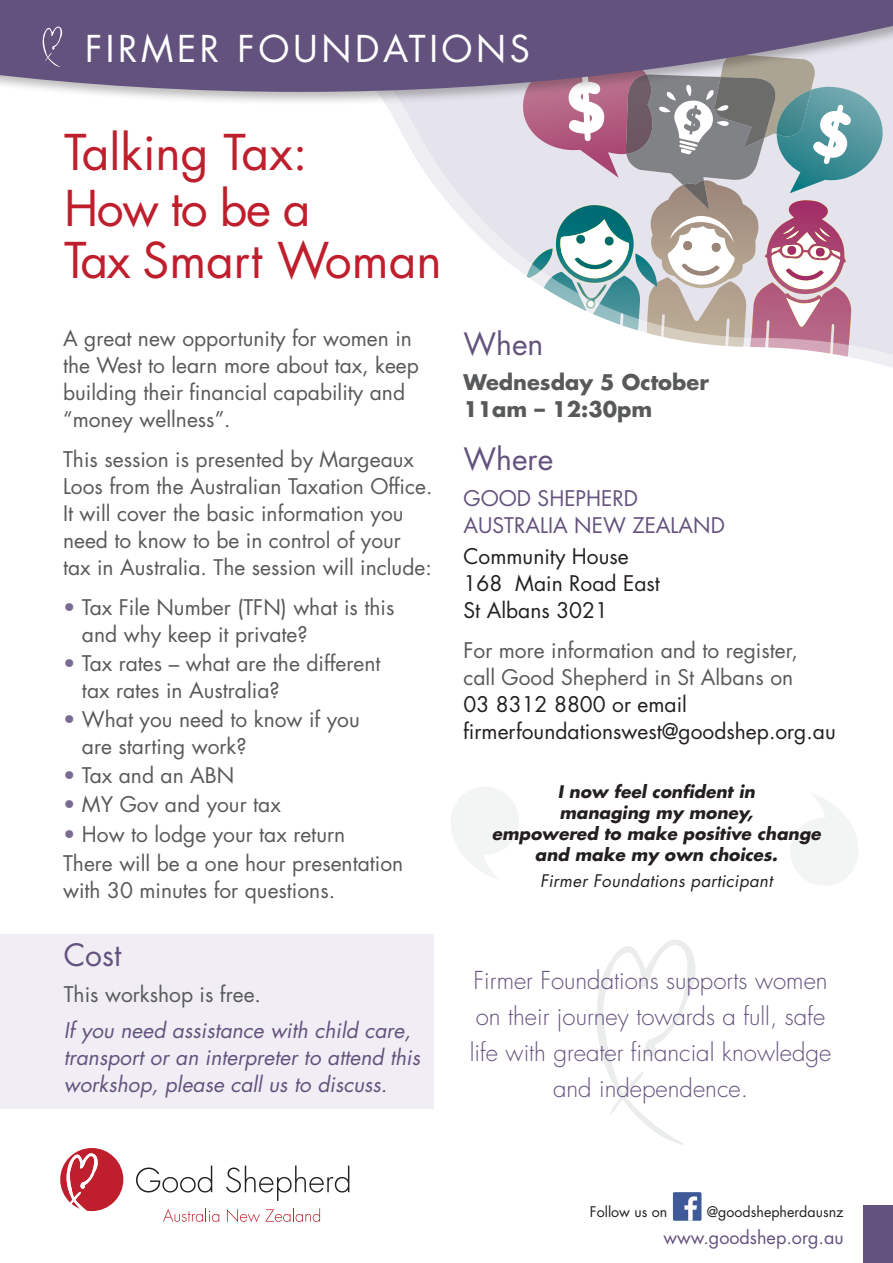
<style>
.page{position:relative;width:893px;height:1263px;background:#fff}
.page>*{position:absolute;margin:0;border:0;box-sizing:border-box;transform-origin:0 0}
.t1{font:48px/54px "Futura";color:#bf1e2d}
.t2{font:36px "Futura";letter-spacing:.1em;color:#fff}
.t3{font:30px "Futura";color:#64527e}
.t4{font:300 24px/36px "Futura";color:#64527e;text-align:center}
.t5{font:21px/27px "Futura";color:#58595b}
.t6{font:italic 21px/27px "Futura";color:#64527e}
.t7{font:21px/27px "Futura";color:#231f20}
.t8{font:21px/27px "Futura";color:#64527e}
.t9{font:700 21px/27px "Futura";color:#58595b}
.t10{font:18px "Futura";color:#64527e}
.t11{font:italic 700 16.8px/21px "Futura";color:#231f20;text-align:center}
.t12{font:italic 16.8px "Futura";letter-spacing:.02em;color:#231f20}
.t13{font:14.25px "Futura";color:#231f20}
.s1{color:#7b6b93}
</style>
<div class="page">
<svg style="left:451px;top:787px;width:68px;height:93px"></svg>
<svg style="left:791px;top:793px;width:67px;height:93px"></svg>
<svg style="left:387px;top:106px;width:506px;height:262px"></svg>
<div style="left:0;top:0;width:893px;height:106px;background:#231f20;opacity:.3"></div>
<svg style="left:0;top:0;width:893px;height:92px;background:#736388"></svg>
<svg style="left:136px;top:1165px;width:76px;height:27px"></svg>
<svg style="left:226px;top:1165px;width:123px;height:36px"></svg>
<svg style="left:60px;top:1148px;width:63px;height:63px"></svg>
<svg style="left:163px;top:1208px;width:56px;height:14px"></svg>
<svg style="left:227px;top:1208px;width:93px;height:14px"></svg>
<svg style="left:43px;top:27px;width:19px;height:40px"></svg>
<div style="left:0;top:934px;width:434px;height:175px;background:#f0eef4"></div>
<svg style="left:597px;top:940px;width:98px;height:205px"></svg>
<div style="left:863px;top:1205px;width:30px;height:58px;background:#64527e"></div>
<div style="left:673px;top:1192px;width:28px;height:29px;background:#3e5a99;border-radius:2px"></div>
<svg style="left:684px;top:1196px;width:13px;height:25px"></svg>
<h2 class="t2" style="left:85px;top:24px;width:446px">FIRMER FOUNDATIONS</h2>
<h1 class="t1" style="left:64px;top:125px;width:379px">Talking Tax:<br>How to be a<br>Tax Smart Woman</h1>
<p class="t5" style="left:63px;top:325px;width:357px">A great new opportunity for women in the West to learn more about tax, keep building their financial capability and “money wellness”.</p>
<p class="t5" style="left:63px;top:446px;width:371px">This session is presented by Margeaux Loos from the Australian Taxation Office.<br>It will cover the basic information you need to know to be in control of your tax in Australia. The session will include:</p>
<p class="t5" style="left:82px;top:593px;width:314px;text-indent:-19px"><span class="s1">•</span> Tax File Number (TFN) what is this and why keep it private?</p>
<p class="t5" style="left:82px;top:649px;width:300px;text-indent:-19px"><span class="s1">•</span> Tax rates – what are the different tax rates in Australia?</p>
<p class="t5" style="left:82px;top:706px;width:279px;text-indent:-19px"><span class="s1">•</span> What you need to know if you are starting work?</p>
<p class="t5" style="left:63px;top:762px;width:173px"><span class="s1">•</span> Tax and an ABN</p>
<p class="t5" style="left:63px;top:791px;width:219px"><span class="s1">•</span> MY Gov and your tax</p>
<p class="t5" style="left:63px;top:819px;width:342px;line-height:29.1px"><span class="s1">•</span> How to lodge your tax return<br>There will be a one hour presentation</p>
<p class="t5" style="left:63px;top:876px;width:274px">with 30 minutes for questions.</p>
<h3 class="t3" style="left:64px;top:935px;width:59px">Cost</h3>
<p class="t5" style="left:64px;top:980px;width:199px">This workshop is free.</p>
<p class="t6" style="left:64px;top:1016px;width:358px">If you need assistance with child care, transport or an interpreter to attend this workshop, please call us to discuss.</p>
<h3 class="t3" style="left:463px;top:323px;width:81px">When</h3>
<p class="t9" style="left:463px;top:368px;width:247px">Wednesday 5 October<br>11am – 12:30pm</p>
<h3 class="t3" style="left:463px;top:439px;width:91px">Where</h3>
<p class="t8" style="left:463px;top:484px;width:263px">GOOD SHEPHERD<br>AUSTRALIA NEW ZEALAND</p>
<p class="t7" style="left:463px;top:543px;width:198px">Community House<br>168 Main Road East<br>St Albans 3021</p>
<p class="t5" style="left:463px;top:636px;width:336px">For more information and to register, call Good Shepherd in St Albans on</p>
<p class="t7" style="left:463px;top:690px;width:374px">03 8312 8800 or email firmerfoundationswest@goodshep.org.au</p>
<p class="t11" style="left:492px;top:781px;width:330px">I now feel confident in<br>managing my money,<br>empowered to make positive change and make my own choices.</p>
<p class="t12" style="left:540px;top:869px;width:234px">Firmer Foundations participant</p>
<p class="t4" style="left:470px;top:962px;width:363px">Firmer Foundations supports women on their journey towards a full, safe life with greater financial knowledge and independence.</p>
<p class="t13" style="left:590px;top:1201px;width:79px">Follow us on</p>
<p class="t13" style="left:707px;top:1201px;width:138px">@goodshepherdausnz</p>
<p class="t10" style="left:663px;top:1224px;width:182px">www.goodshep.org.au</p>
</div>
